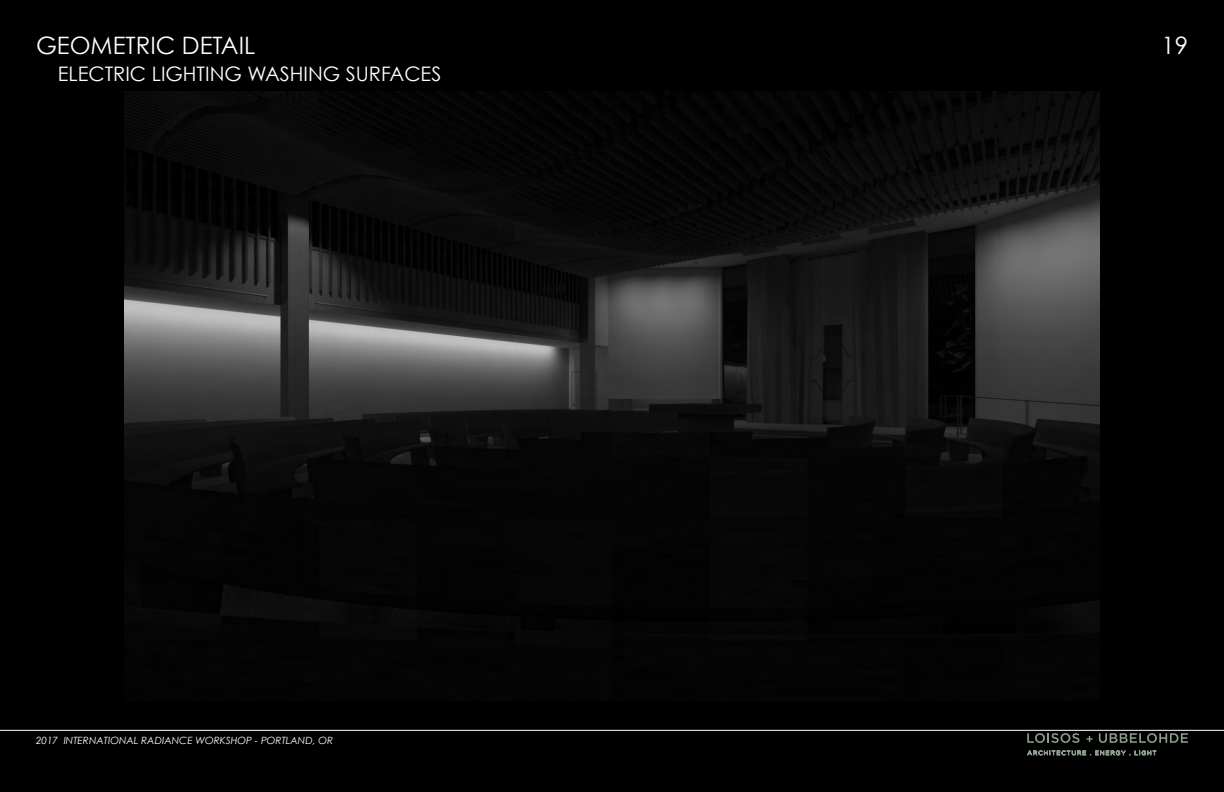
<style>
.page{position:relative;width:1224px;height:792px;background:#000}
.page>*{position:absolute;margin:0;border:0;box-sizing:border-box;transform-origin:0 0}
.t1{font:24px "Century Gothic";color:#fff}
.t2{font:20px "Century Gothic";color:#fff}
.t3{font:italic 10px "Century Gothic";color:#fff}
</style>
<div class="page">
<img style="left:125px;top:91px;width:974px;height:546px">
<svg style="left:1027px;top:733px;width:52px;height:10px"></svg>
<svg style="left:1086px;top:736px;width:7px;height:6px"></svg>
<svg style="left:1099px;top:733px;width:89px;height:10px"></svg>
<svg style="left:1027px;top:750px;width:129px;height:5px"></svg>
<hr style="left:0;top:730px;width:1224px;height:1px;background:#fff">
<h1 class="t1" style="left:36px;top:30px;width:221px">GEOMETRIC DETAIL</h1>
<h2 class="t2" style="left:58px;top:61px;width:385px">ELECTRIC LIGHTING WASHING SURFACES</h2>
<p class="t3" style="left:36px;top:734px;width:299px">2017 INTERNATIONAL RADIANCE WORKSHOP - PORTLAND, OR</p>
<h1 class="t1" style="left:1161px;top:30px;width:28px">19</h1>
</div>
